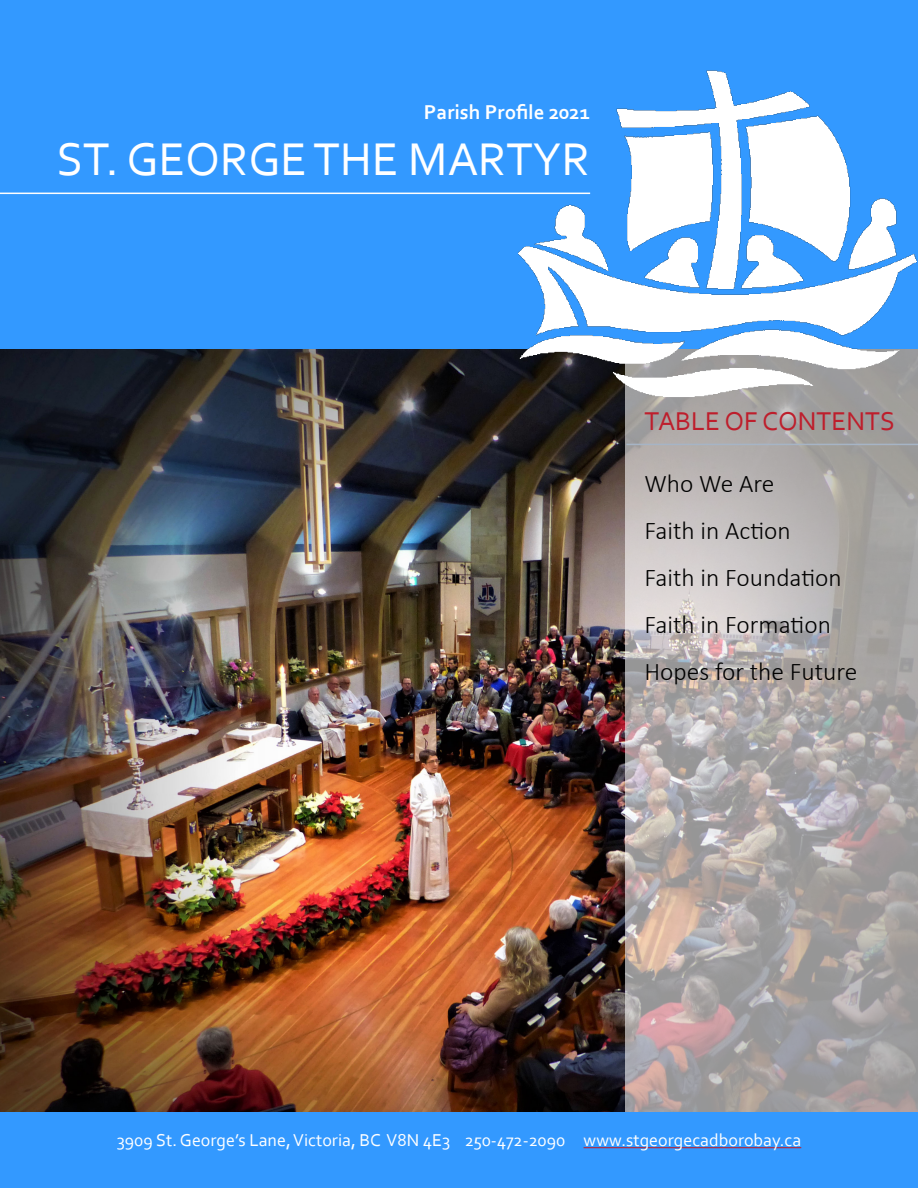
<style>
.page{position:relative;width:918px;height:1188px;background:#fff}
.page>*{position:absolute;margin:0;border:0;box-sizing:border-box;transform-origin:0 0}
.ATG_Text{font:48px "Corbel";color:#fff}
.ATG_Text-2{font:27px "Corbel";color:#be1e2c}
.ATG_Text-3{font:300 25.5px "Calibri";color:#000}
.ATG_Text-4{font:700 21px "Corbel";color:#fff}
.ATG_Article_Body{font:18px "Corbel";color:#fff}
</style>
<div class="page">
<div style="left:0;top:1089px;width:918px;height:99px;background:#39f"></div>
<hr style="left:584px;top:1147px;width:217px;height:1px;background:#be1e2c">
<div style="left:0;top:0;width:918px;height:350px;background:#39f"></div>
<hr style="left:0;top:193px;width:590px;height:1px;background:#fff">
<img style="left:0;top:350px;width:625px;height:762px">
<img style="left:518px;top:70px;width:399px;height:367px">
<svg style="left:625px;top:349px;width:293px;height:763px;background:#b1acab"></svg>
<p class="ATG_Text-4" style="left:424px;top:99px;width:168px">Parish Profile 2021</p>
<p class="ATG_Text" style="left:57px;top:129px;width:535px">ST. GEORGE THE MARTYR</p>
<p class="ATG_Text-2" style="left:645px;top:404px;width:252px">TABLE OF CONTENTS</p>
<p class="ATG_Text-3" style="left:645px;top:467px;width:132px">Who We Are</p>
<p class="ATG_Text-3" style="left:645px;top:515px;width:148px">Faith in Action</p>
<p class="ATG_Text-3" style="left:645px;top:562px;width:199px">Faith in Foundation</p>
<p class="ATG_Text-3" style="left:645px;top:609px;width:188px">Faith in Formation</p>
<p class="ATG_Text-3" style="left:645px;top:656px;width:215px">Hopes for the Future</p>
<p class="ATG_Article_Body" style="left:117px;top:1129px;width:686px">3909 St. George’s Lane, Victoria, BC V8N 4E3 250-472-2090 www.stgeorgecadborobay.ca</p>
</div>
